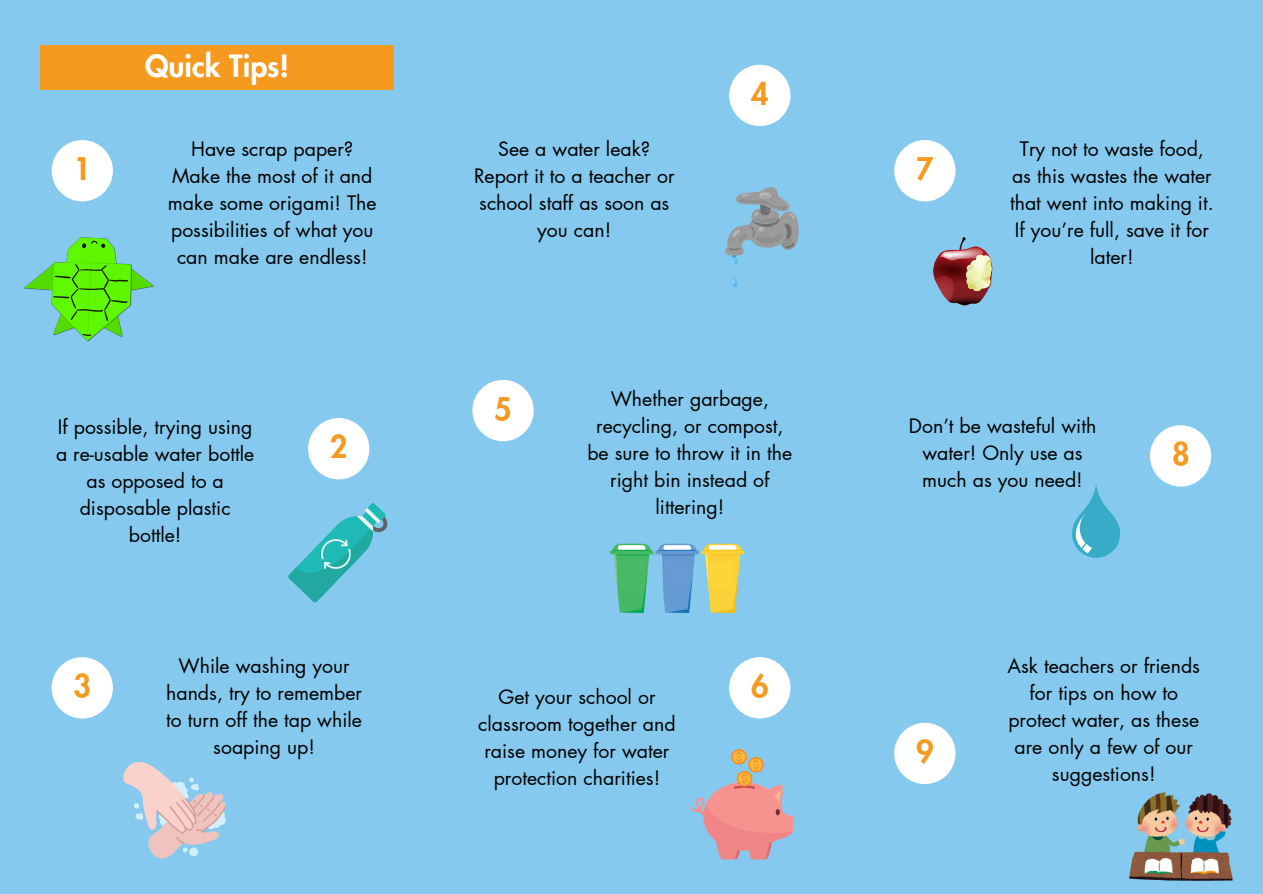
<style>
.page{position:relative;width:1263px;height:894px;background:#fff}
.page>*{position:absolute;margin:0;border:0;box-sizing:border-box;transform-origin:0 0}
.t1{font:800 30.45px "Futura LT Pro";color:#f5991f}
.t2{font:800 30px "Futura LT Pro";color:#fff}
.t3{font:19.5px/27px "Futura LT Pro";color:#000;text-align:center}
</style>
<div class="page">
<div style="left:0;top:0;width:1263px;height:893px;background:#85caee"></div>
<div style="left:40px;top:45px;width:354px;height:44px;background:#f5991f"></div>
<div style="left:52px;top:140px;width:61px;height:61px;background:#fff;border-radius:50%"></div>
<div style="left:729px;top:65px;width:61px;height:61px;background:#fff;border-radius:50%"></div>
<div style="left:308px;top:418px;width:61px;height:61px;background:#fff;border-radius:50%"></div>
<div style="left:472px;top:380px;width:62px;height:61px;background:#fff;border-radius:50%"></div>
<div style="left:52px;top:657px;width:61px;height:61px;background:#fff;border-radius:50%"></div>
<div style="left:894px;top:722px;width:61px;height:61px;background:#fff;border-radius:50%"></div>
<div style="left:729px;top:657px;width:61px;height:61px;background:#fff;border-radius:50%"></div>
<svg style="left:288px;top:503px;width:100px;height:100px"></svg>
<svg style="left:123px;top:761px;width:103px;height:98px"></svg>
<div style="left:1150px;top:425px;width:61px;height:61px;background:#fff;border-radius:50%"></div>
<img style="left:726px;top:187px;width:73px;height:100px">
<img style="left:611px;top:543px;width:134px;height:69px">
<div style="left:620px;top:562px;width:24px;height:25px;background:#49b965"></div>
<div style="left:666px;top:562px;width:22px;height:25px;background:#689bd3"></div>
<div style="left:710px;top:562px;width:22px;height:25px;background:#fcd639"></div>
<svg style="left:731px;top:748px;width:16px;height:16px"></svg>
<svg style="left:733px;top:750px;width:12px;height:12px"></svg>
<svg style="left:690px;top:752px;width:104px;height:106px"></svg>
<svg style="left:933px;top:237px;width:59px;height:68px"></svg>
<img style="left:24px;top:237px;width:130px;height:105px">
<svg style="left:1072px;top:484px;width:49px;height:73px"></svg>
<img style="left:1129px;top:792px;width:104px;height:88px">
<div style="left:894px;top:140px;width:61px;height:61px;background:#fff;border-radius:50%"></div>
<h1 class="t2" style="left:145px;top:52px;width:146px">Quick Tips!</h1>
<p class="t1" style="left:751px;top:80px;width:19px">4</p>
<p class="t3" style="left:168px;top:136px;width:210px">Have scrap paper?<br>Make the most of it and make some origami! The possibilities of what you can make are endless!</p>
<p class="t3" style="left:1010px;top:136px;width:205px">Try not to waste food, as this wastes the water that went into making it.<br>If you’re full, save it for later!</p>
<p class="t3" style="left:474px;top:136px;width:202px">See a water leak?<br>Report it to a teacher or school staff as soon as you can!</p>
<p class="t1" style="left:73px;top:155px;width:19px">1</p>
<p class="t1" style="left:916px;top:155px;width:19px">7</p>
<p class="t3" style="left:587px;top:386px;width:206px">Whether garbage, recycling, or compost, be sure to throw it in the right bin instead of littering!</p>
<p class="t1" style="left:494px;top:395px;width:19px">5</p>
<p class="t3" style="left:56px;top:414px;width:200px">If possible, trying using a re-usable water bottle as opposed to a disposable plastic bottle!</p>
<p class="t3" style="left:909px;top:413px;width:189px">Don’t be wasteful with water! Only use as much as you need!</p>
<p class="t1" style="left:330px;top:433px;width:19px">2</p>
<p class="t1" style="left:1172px;top:440px;width:19px">8</p>
<p class="t1" style="left:73px;top:672px;width:19px">3</p>
<p class="t3" style="left:166px;top:653px;width:198px">While washing your hands, try to remember to turn off the tap while soaping up!</p>
<p class="t3" style="left:1007px;top:653px;width:194px">Ask teachers or friends for tips on how to protect water, as these are only a few of our suggestions!</p>
<p class="t1" style="left:751px;top:672px;width:19px">6</p>
<p class="t3" style="left:478px;top:683px;width:199px">Get your school or classroom together and raise money for water protection charities!</p>
<p class="t1" style="left:916px;top:737px;width:19px">9</p>
</div>
